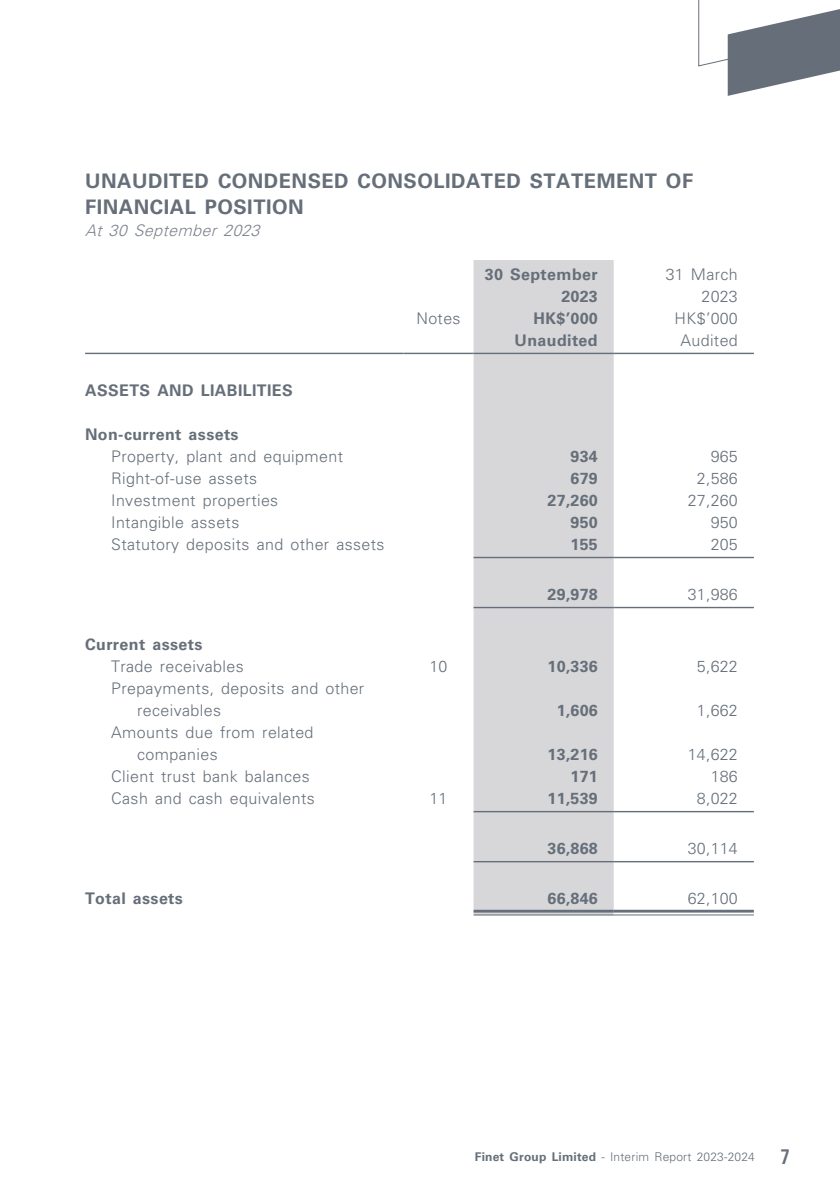
<style>
.page{position:relative;width:840px;height:1191px;background:#fff}
.page>*{position:absolute;margin:0;border:0;box-sizing:border-box;transform-origin:0 0}
._03_H1{font:700 20px/26px "Univers LT Std";letter-spacing:.025em;color:#666f79}
._15_Table_Stub{font:300 16px/22px "Univers LT Std";letter-spacing:.025em;color:#666f79}
._31_table_tab_6pt{font:300 16px/22px "Univers LT Std";letter-spacing:.015em;color:#666f79;text-align:right}
._31_table_tab_6pt-2{font:700 16px/22px "Univers LT Std";letter-spacing:.015em;color:#666f79;text-align:right}
._15_Table_Stub-2{font:700 16px "Univers LT Std";letter-spacing:.025em;color:#666f79}
._01_Body_Text{font:italic 300 16px "Univers LT Std";color:#7e838d}
.t1{font:300 12px "Univers LT Std";letter-spacing:.015em;color:#666f79}
.s1{font-weight:700}
.s2{font-family:"Frutiger LT Std";font-weight:700;font-stretch:condensed;font-size:21px}
</style>
<div class="page">
<svg style="left:698px;top:0;width:141px;height:96px"></svg>
<div style="left:473px;top:260px;width:140px;height:654px;background:#d7d7da"></div>
<hr style="left:85px;top:353px;width:318px;height:1px;background:#666f79">
<hr style="left:403px;top:353px;width:70px;height:1px;background:#666f79">
<hr style="left:473px;top:353px;width:140px;height:1px;background:#666f79">
<hr style="left:613px;top:353px;width:140px;height:1px;background:#666f79">
<hr style="left:473px;top:557px;width:140px;height:1px;background:#666f79">
<hr style="left:613px;top:557px;width:140px;height:1px;background:#666f79">
<hr style="left:473px;top:607px;width:140px;height:1px;background:#666f79">
<hr style="left:613px;top:607px;width:140px;height:1px;background:#666f79">
<hr style="left:473px;top:811px;width:140px;height:1px;background:#666f79">
<hr style="left:613px;top:811px;width:140px;height:1px;background:#666f79">
<hr style="left:473px;top:861px;width:140px;height:1px;background:#666f79">
<hr style="left:613px;top:861px;width:140px;height:1px;background:#666f79">
<hr style="left:473px;top:909px;width:140px;height:3px;background:#666f79">
<hr style="left:473px;top:914px;width:140px;height:1px;background:#666f79">
<hr style="left:613px;top:909px;width:140px;height:3px;background:#666f79">
<hr style="left:613px;top:914px;width:140px;height:1px;background:#666f79">
<p class="_03_H1" style="left:85px;top:168px;width:609px">UNAUDITED CONDENSED CONSOLIDATED STATEMENT OF<br>FINANCIAL POSITION</p>
<p class="_01_Body_Text" style="left:85px;top:221px;width:181px">At 30 September 2023</p>
<p class="_31_table_tab_6pt-2" style="left:484px;top:263px;width:114px">30 September<br>2023</p>
<p class="_31_table_tab_6pt" style="left:665px;top:263px;width:73px">31 March<br>2023</p>
<p class="_31_table_tab_6pt" style="left:416px;top:307px;width:46px">Notes</p>
<p class="_31_table_tab_6pt-2" style="left:533px;top:307px;width:66px">HK$’000</p>
<p class="_31_table_tab_6pt" style="left:674px;top:307px;width:65px">HK$’000</p>
<p class="_31_table_tab_6pt-2" style="left:514px;top:329px;width:85px">Unaudited</p>
<p class="_31_table_tab_6pt" style="left:680px;top:329px;width:59px">Audited</p>
<p class="_15_Table_Stub-2" style="left:85px;top:381px;width:209px">ASSETS AND LIABILITIES</p>
<p class="_15_Table_Stub-2" style="left:85px;top:425px;width:155px">Non-current assets</p>
<p class="_15_Table_Stub" style="left:111px;top:445px;width:233px">Property, plant and equipment</p>
<p class="_31_table_tab_6pt-2" style="left:570px;top:445px;width:29px">934</p>
<p class="_31_table_tab_6pt" style="left:710px;top:445px;width:29px">965</p>
<p class="_15_Table_Stub" style="left:111px;top:467px;width:147px">Right-of-use assets</p>
<p class="_31_table_tab_6pt-2" style="left:570px;top:467px;width:29px">679</p>
<p class="_31_table_tab_6pt" style="left:696px;top:467px;width:42px">2,586</p>
<p class="_15_Table_Stub" style="left:111px;top:489px;width:168px">Investment properties</p>
<p class="_31_table_tab_6pt-2" style="left:547px;top:489px;width:52px">27,260</p>
<p class="_31_table_tab_6pt" style="left:687px;top:489px;width:52px">27,260</p>
<p class="_15_Table_Stub" style="left:111px;top:511px;width:130px">Intangible assets</p>
<p class="_31_table_tab_6pt-2" style="left:570px;top:511px;width:29px">950</p>
<p class="_31_table_tab_6pt" style="left:710px;top:511px;width:29px">950</p>
<p class="_15_Table_Stub" style="left:111px;top:533px;width:275px">Statutory deposits and other assets</p>
<p class="_31_table_tab_6pt-2" style="left:570px;top:533px;width:29px">155</p>
<p class="_31_table_tab_6pt" style="left:710px;top:533px;width:29px">205</p>
<p class="_31_table_tab_6pt-2" style="left:547px;top:583px;width:52px">29,978</p>
<p class="_31_table_tab_6pt" style="left:687px;top:583px;width:52px">31,986</p>
<p class="_15_Table_Stub-2" style="left:85px;top:635px;width:119px">Current assets</p>
<p class="_15_Table_Stub" style="left:111px;top:655px;width:134px">Trade receivables</p>
<p class="_31_table_tab_6pt" style="left:429px;top:655px;width:20px">10</p>
<p class="_31_table_tab_6pt-2" style="left:547px;top:655px;width:52px">10,336</p>
<p class="_31_table_tab_6pt" style="left:696px;top:655px;width:42px">5,622</p>
<p class="_15_Table_Stub" style="left:137px;top:677px;width:228px;text-indent:-26px">Prepayments, deposits and other receivables</p>
<p class="_31_table_tab_6pt-2" style="left:556px;top:699px;width:42px">1,606</p>
<p class="_31_table_tab_6pt" style="left:696px;top:699px;width:42px">1,662</p>
<p class="_15_Table_Stub" style="left:137px;top:721px;width:178px;text-indent:-26px">Amounts due from related companies</p>
<p class="_31_table_tab_6pt-2" style="left:547px;top:743px;width:52px">13,216</p>
<p class="_31_table_tab_6pt" style="left:687px;top:743px;width:52px">14,622</p>
<p class="_15_Table_Stub" style="left:111px;top:765px;width:200px">Client trust bank balances</p>
<p class="_31_table_tab_6pt-2" style="left:570px;top:765px;width:29px">171</p>
<p class="_31_table_tab_6pt" style="left:710px;top:765px;width:29px">186</p>
<p class="_15_Table_Stub" style="left:111px;top:787px;width:205px">Cash and cash equivalents</p>
<p class="_31_table_tab_6pt" style="left:429px;top:787px;width:20px">11</p>
<p class="_31_table_tab_6pt-2" style="left:547px;top:787px;width:52px">11,539</p>
<p class="_31_table_tab_6pt" style="left:696px;top:787px;width:42px">8,022</p>
<p class="_31_table_tab_6pt-2" style="left:547px;top:838px;width:52px">36,868</p>
<p class="_31_table_tab_6pt" style="left:687px;top:837px;width:52px">30,114</p>
<p class="_15_Table_Stub-2" style="left:85px;top:889px;width:99px">Total assets</p>
<p class="_31_table_tab_6pt-2" style="left:547px;top:888px;width:52px">66,846</p>
<p class="_31_table_tab_6pt" style="left:687px;top:887px;width:52px">62,100</p>
<p class="t1" style="left:474px;top:1149px;width:316px"><span class="s1">Finet Group Limited</span> - Interim Report 2023-2024 <span class="s2">7</span></p>
</div>
